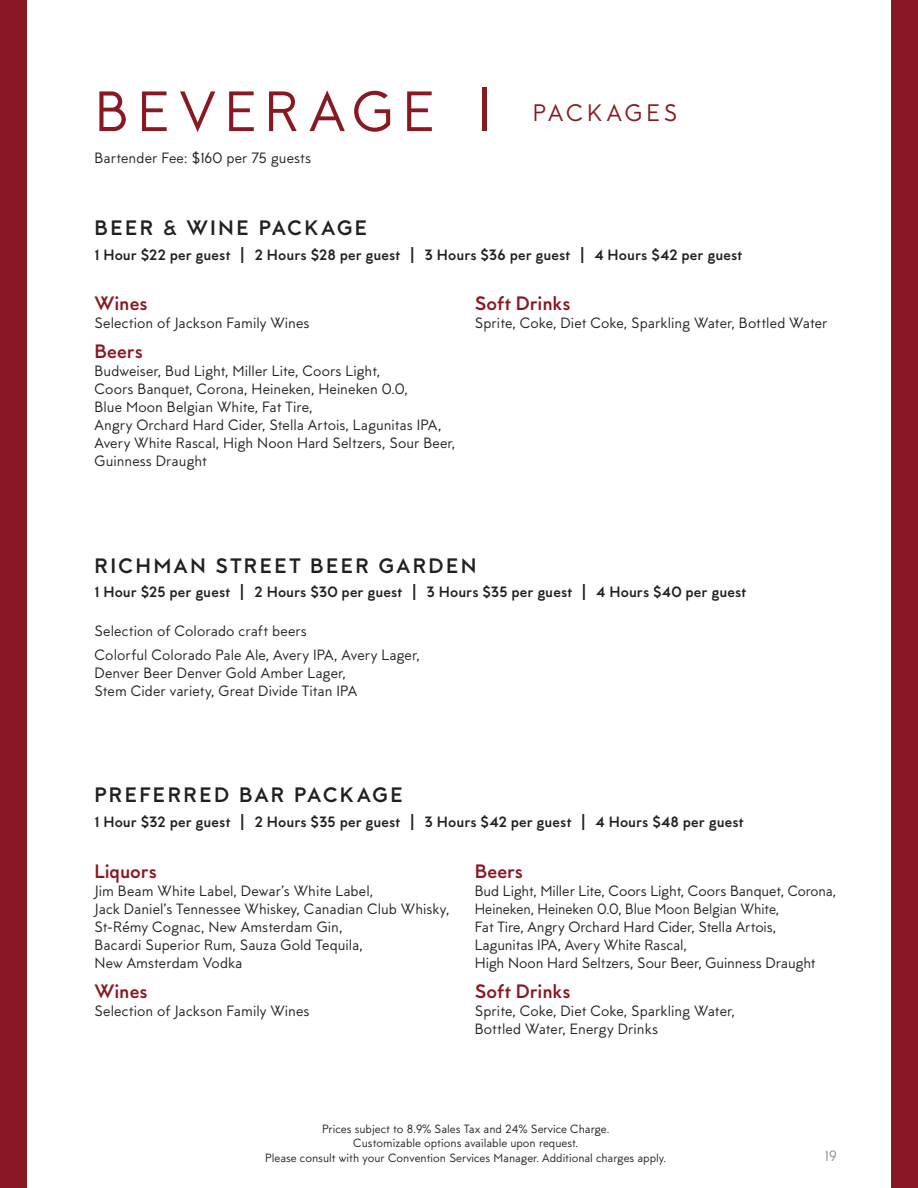
<style>
.page{position:relative;width:918px;height:1188px;background:#fff}
.page>*{position:absolute;margin:0;border:0;box-sizing:border-box;transform-origin:0 0}
.Large_Head{font:57px "MTT Milano";letter-spacing:.15em;color:#881822}
.Large_Head-2{font:24px "MTT Milano";letter-spacing:.14em;color:#881822}
.Sub_Head___Span{font:700 21px "MTT Milano";letter-spacing:.1em;color:#231f20}
.Item{font:700 19.5px "MTT Milano";color:#881822}
.Desc___following_item{font:15px/18px "MTT Milano";color:#231f20}
.Header_Desc{font:700 15px "MTT Milano";letter-spacing:.005em;color:#231f20}
.Header_Desc-2{font:15px "MTT Milano";letter-spacing:.005em;color:#231f20}
.t1{font:15px "MTT Milano";color:#939598}
.t2{font:12px/14.4px "MTT Milano";color:#231f20;text-align:center}
.s1{font-size:21px}
</style>
<div class="page">
<div style="left:891px;top:0;width:27px;height:1188px;background:#881822"></div>
<div style="left:0;top:0;width:27px;height:1188px;background:#881822"></div>
<p class="Large_Head" style="left:95px;top:79px;width:407px">BEVERAGE |</p>
<p class="Header_Desc-2" style="left:94px;top:149px;width:218px">Bartender Fee: $160 per 75 guests</p>
<p class="Large_Head-2" style="left:533px;top:99px;width:146px">PACKAGES</p>
<p class="Sub_Head___Span" style="left:95px;top:216px;width:274px">BEER &amp; WINE PACKAGE</p>
<p class="Header_Desc" style="left:94px;top:246px;width:649px">1 Hour $22 per guest <span class="s1">|</span> 2 Hours $28 per guest <span class="s1">|</span> 3 Hours $36 per guest <span class="s1">|</span> 4 Hours $42 per guest</p>
<p class="Item" style="left:94px;top:292px;width:55px">Wines</p>
<p class="Desc___following_item" style="left:94px;top:314px;width:217px">Selection of Jackson Family Wines</p>
<p class="Item" style="left:94px;top:340px;width:50px">Beers</p>
<p class="Desc___following_item" style="left:94px;top:363px;width:362px">Budweiser, Bud Light, Miller Lite, Coors Light,<br>Coors Banquet, Corona, Heineken, Heineken 0.0,<br>Blue Moon Belgian White, Fat Tire,<br>Angry Orchard Hard Cider, Stella Artois, Lagunitas IPA, Avery White Rascal, High Noon Hard Seltzers, Sour Beer, Guinness Draught</p>
<p class="Item" style="left:475px;top:292px;width:97px">Soft Drinks</p>
<p class="Desc___following_item" style="left:475px;top:314px;width:354px">Sprite, Coke, Diet Coke, Sparkling Water, Bottled Water</p>
<p class="Sub_Head___Span" style="left:95px;top:553px;width:383px">RICHMAN STREET BEER GARDEN</p>
<p class="Header_Desc" style="left:94px;top:583px;width:653px">1 Hour $25 per guest <span class="s1">|</span> 2 Hours $30 per guest <span class="s1">|</span> 3 Hours $35 per guest <span class="s1">|</span> 4 Hours $40 per guest</p>
<p class="Desc___following_item" style="left:94px;top:622px;width:214px">Selection of Colorado craft beers</p>
<p class="Desc___following_item" style="left:94px;top:647px;width:327px">Colorful Colorado Pale Ale, Avery IPA, Avery Lager,<br>Denver Beer Denver Gold Amber Lager,<br>Stem Cider variety, Great Divide Titan IPA</p>
<p class="Sub_Head___Span" style="left:95px;top:783px;width:310px">PREFERRED BAR PACKAGE</p>
<p class="Header_Desc" style="left:94px;top:813px;width:651px">1 Hour $32 per guest <span class="s1">|</span> 2 Hours $35 per guest <span class="s1">|</span> 3 Hours $42 per guest <span class="s1">|</span> 4 Hours $48 per guest</p>
<p class="Item" style="left:94px;top:860px;width:64px">Liquors</p>
<p class="Desc___following_item" style="left:94px;top:882px;width:356px">Jim Beam White Label, Dewar’s White Label,<br>Jack Daniel’s Tennessee Whiskey, Canadian Club Whisky, St-Rémy Cognac, New Amsterdam Gin,<br>Bacardi Superior Rum, Sauza Gold Tequila,<br>New Amsterdam Vodka</p>
<p class="Item" style="left:94px;top:980px;width:55px">Wines</p>
<p class="Desc___following_item" style="left:94px;top:1002px;width:217px">Selection of Jackson Family Wines</p>
<p class="Item" style="left:475px;top:860px;width:50px">Beers</p>
<p class="Desc___following_item" style="left:475px;top:882px;width:363px">Bud Light, Miller Lite, Coors Light, Coors Banquet, Corona, Heineken, Heineken 0.0, Blue Moon Belgian White,<br>Fat Tire, Angry Orchard Hard Cider, Stella Artois, Lagunitas IPA, Avery White Rascal,<br>High Noon Hard Seltzers, Sour Beer, Guinness Draught</p>
<p class="Item" style="left:475px;top:980px;width:97px">Soft Drinks</p>
<p class="Desc___following_item" style="left:475px;top:1002px;width:262px">Sprite, Coke, Diet Coke, Sparkling Water,<br>Bottled Water, Energy Drinks</p>
<p class="t2" style="left:265px;top:1122px;width:402px">Prices subject to 8.9% Sales Tax and 24% Service Charge.<br>Customizable options available upon request.<br>Please consult with your Convention Services Manager. Additional charges apply.</p>
<p class="t1" style="left:825px;top:1147px;width:14px">19</p>
</div>
